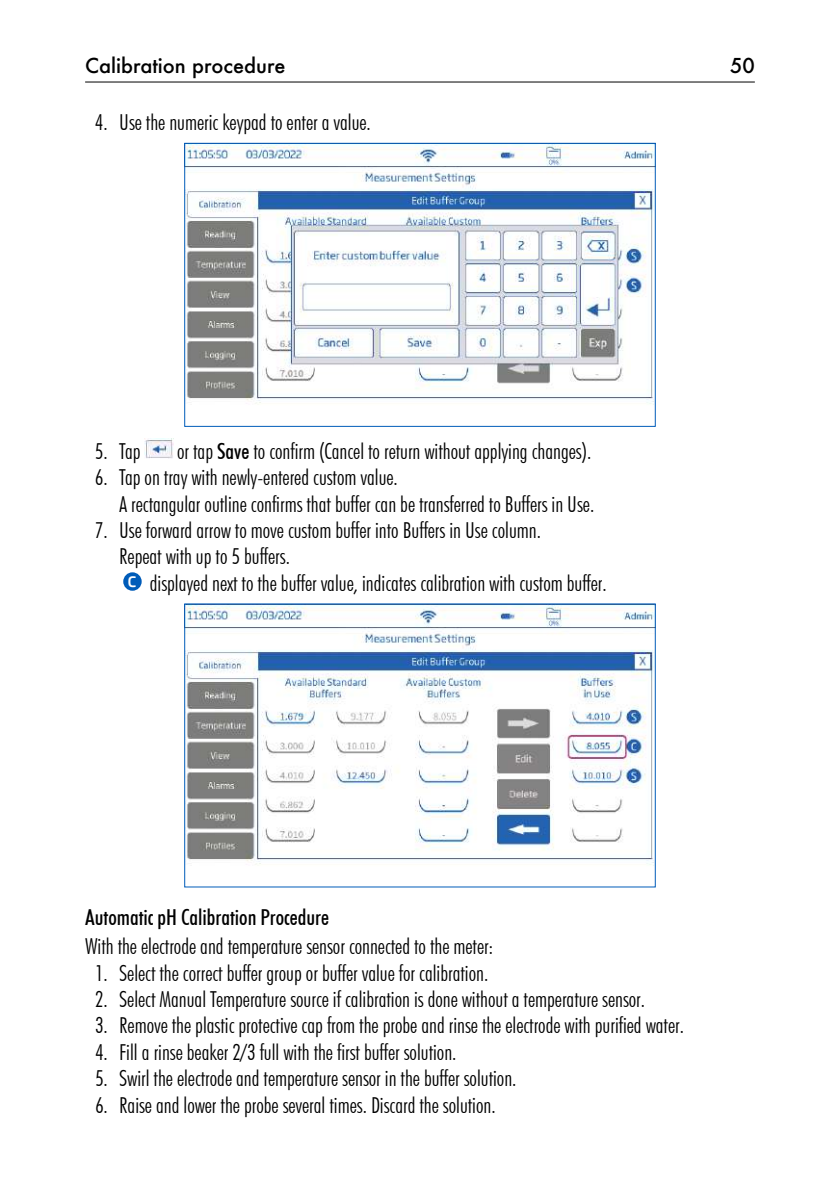
<style>
.page{position:relative;width:840px;height:1191px;background:#fff}
.page>*{position:absolute;margin:0;border:0;box-sizing:border-box;transform-origin:0 0}
.t1{font:300 condensed 22px/26.4px "Futura BT";color:#000}
.t2{font:500 condensed 22px "Futura BT";color:#000}
.t3{font:500 20px "Futura";color:#000}
.s1{font-weight:500}
</style>
<div class="page">
<hr style="left:85px;top:82px;width:669px;height:1px;background:#000">
<img style="left:186px;top:145px;width:467px;height:259px">
<div style="left:184px;top:143px;width:471px;height:283px;border:1px solid #005cb9"></div>
<img style="left:144px;top:439px;width:29px;height:20px">
<div style="left:123px;top:572px;width:19px;height:19px;background:#005cb9;border-radius:50%"></div>
<img style="left:186px;top:605px;width:467px;height:260px">
<div style="left:184px;top:603px;width:471px;height:284px;border:1px solid #005cb9"></div>
<p class="t3" style="left:85px;top:52px;width:202px">Calibration procedure</p>
<p class="t3" style="left:729px;top:52px;width:26px">50</p>
<p class="t1" style="left:95px;top:109px;width:277px">4. Use the numeric keypad to enter a value.</p>
<p class="t1" style="left:95px;top:437px;width:47px">5. Tap</p>
<p class="t1" style="left:177px;top:437px;width:415px">or tap <span class="s1">Save</span> to confirm (Cancel to return without applying changes).</p>
<p class="t1" style="left:119px;top:464px;width:476px;text-indent:-24px">6. Tap on tray with newly-entered custom value.<br>A rectangular outline confirms that buffer can be transferred to Buffers in Use.</p>
<p class="t1" style="left:95px;top:517px;width:447px">7. Use forward arrow to move custom buffer into Buffers in Use column.</p>
<p class="t1" style="left:119px;top:543px;width:172px">Repeat with up to 5 buffers.</p>
<p class="t1" style="left:128px;top:569px;width:480px"><sup>C</sup> displayed next to the buffer value, indicates calibration with custom buffer.</p>
<p class="t2" style="left:85px;top:903px;width:245px">Automatic pH Calibration Procedure</p>
<p class="t1" style="left:85px;top:933px;width:409px">With the electrode and temperature sensor connected to the meter:</p>
<p class="t1" style="left:95px;top:959px;width:394px">1. Select the correct buffer group or buffer value for calibration.</p>
<p class="t1" style="left:95px;top:985px;width:551px">2. Select Manual Temperature source if calibration is done without a temperature sensor.</p>
<p class="t1" style="left:95px;top:1012px;width:590px">3. Remove the plastic protective cap from the probe and rinse the electrode with purified water.</p>
<p class="t1" style="left:95px;top:1038px;width:363px">4. Fill a rinse beaker 2/3 full with the first buffer solution.</p>
<p class="t1" style="left:95px;top:1065px;width:423px">5. Swirl the electrode and temperature sensor in the buffer solution.</p>
<p class="t1" style="left:95px;top:1091px;width:402px">6. Raise and lower the probe several times. Discard the solution.</p>
</div>
